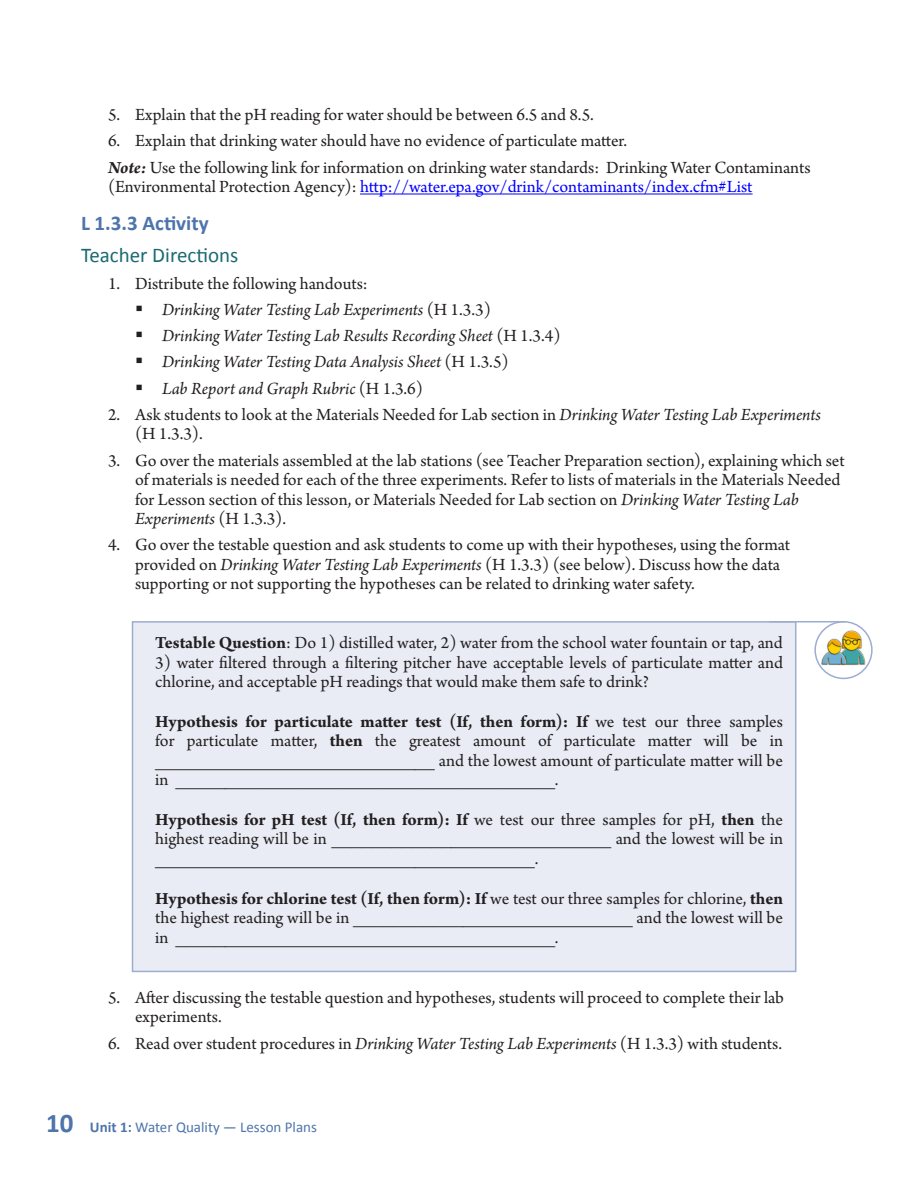
<style>
.page{position:relative;width:918px;height:1188px;background:#fff}
.page>*{position:absolute;margin:0;border:0;box-sizing:border-box;transform-origin:0 0}
.t1{font:21px "Calibri";color:#1b6a72}
.t2{font:700 21px "Calibri";color:#4e74ac}
.boxbodytext{font:18px/19.5px "Arno Pro";color:#231f20}
.t3{font:italic 18px "Arno Pro";letter-spacing:-.005em;color:#231f20}
.t4{font:15px "Calibri";color:#4e74ac}
.s1{font-weight:700;font-style:italic}
.s2{color:#00f}
.s3{font-style:normal}
.s4{font-style:italic}
.s5{font-weight:700}
.s6{font-weight:700;font-size:27px}
</style>
<div class="page">
<div style="left:132px;top:621px;width:664px;height:351px;background:#e9ecf5;border:2px solid #9eacd0"></div>
<img style="left:817px;top:622px;width:53px;height:53px">
<div style="left:814px;top:621px;width:59px;height:58px;border:2px solid #9eacd0;border-radius:50%"></div>
<hr style="left:769px;top:621px;width:77px;height:1px;background:#9eacd0">
<hr style="left:360px;top:194px;width:393px;height:1px;background:#00f">
<p class="boxbodytext" style="left:108px;top:106px;width:487px">5. Explain that the pH reading for water should be between 6.5 and 8.5.</p>
<p class="boxbodytext" style="left:108px;top:132px;width:521px">6. Explain that drinking water should have no evidence of particulate matter.</p>
<p class="boxbodytext" style="left:108px;top:158px;width:704px"><span class="s1">Note:</span> Use the following link for information on drinking water standards: Drinking Water Contaminants (Environmental Protection Agency): <span class="s2">http://water.epa.gov/drink/contaminants/index.cfm#List</span></p>
<h3 class="t2" style="left:81px;top:210px;width:129px">L 1.3.3 Activity</h3>
<h4 class="t1" style="left:81px;top:242px;width:159px">Teacher Directions</h4>
<p class="boxbodytext" style="left:108px;top:274px;width:261px">1. Distribute the following handouts:</p>
<p class="t3" style="left:162px;top:299px;width:330px">Drinking Water Testing Lab Experiments <span class="s3">(H 1.3.3)</span></p>
<p class="t3" style="left:162px;top:325px;width:400px">Drinking Water Testing Lab Results Recording Sheet <span class="s3">(H 1.3.4)</span></p>
<p class="t3" style="left:162px;top:352px;width:348px">Drinking Water Testing Data Analysis Sheet <span class="s3">(H 1.3.5)</span></p>
<p class="t3" style="left:162px;top:378px;width:263px">Lab Report and Graph Rubric <span class="s3">(H 1.3.6)</span></p>
<p class="boxbodytext" style="left:135px;top:406px;width:687px;text-indent:-27px">2. Ask students to look at the Materials Needed for Lab section in <span class="s4">Drinking Water Testing Lab Experiments </span>(H 1.3.3).</p>
<p class="boxbodytext" style="left:135px;top:451px;width:711px;text-indent:-27px">3. Go over the materials assembled at the lab stations (see Teacher Preparation section), explaining which set of materials is needed for each of the three experiments. Refer to lists of materials in the Materials Needed for Lesson section of this lesson, or Materials Needed for Lab section on <span class="s4">Drinking Water Testing Lab Experiments</span> (H 1.3.3).</p>
<p class="boxbodytext" style="left:135px;top:536px;width:657px;text-indent:-27px">4. Go over the testable question and ask students to come up with their hypotheses, using the format provided on <span class="s4">Drinking Water Testing Lab Experiments</span> (H 1.3.3) (see below). Discuss how the data supporting or not supporting the hypotheses can be related to drinking water safety.</p>
<p class="boxbodytext" style="left:155px;top:634px;width:629px"><span class="s5">Testable Question</span>: Do 1) distilled water, 2) water from the school water fountain or tap, and</p>
<p class="boxbodytext" style="left:155px;top:653px;width:629px">3) water filtered through a filtering pitcher have acceptable levels of particulate matter and chlorine, and acceptable pH readings that would make them safe to drink?</p>
<p class="boxbodytext" style="left:155px;top:713px;width:629px;text-align:justify"><span class="s5">Hypothesis for particulate matter test (If, then form): If</span> we test our three samples for particulate matter, <span class="s5">then</span> the greatest amount of particulate matter will be in ____________________________ and the lowest amount of particulate matter will be in ______________________________________.</p>
<p class="boxbodytext" style="left:155px;top:811px;width:629px;text-align:justify"><span class="s5">Hypothesis for pH test (If, then form): If</span> we test our three samples for pH, <span class="s5">then</span> the highest reading will be in ____________________________ and the lowest will be in ______________________________________.</p>
<p class="boxbodytext" style="left:155px;top:890px;width:629px;text-align:justify"><span class="s5">Hypothesis for chlorine test (If, then form): If</span> we test our three samples for chlorine, <span class="s5">then </span>the highest reading will be in ____________________________ and the lowest will be in ______________________________________.</p>
<p class="boxbodytext" style="left:135px;top:989px;width:651px;text-indent:-27px">5. After discussing the testable question and hypotheses, students will proceed to complete their lab experiments.</p>
<p class="boxbodytext" style="left:108px;top:1034px;width:676px">6. Read over student procedures in <span class="s4">Drinking Water Testing Lab Experiments</span> (H 1.3.3) with students.</p>
<p class="t4" style="left:46px;top:1117px;width:272px"><span class="s6">10</span> <span class="s5">Unit 1:</span> Water Quality — Lesson Plans</p>
</div>
